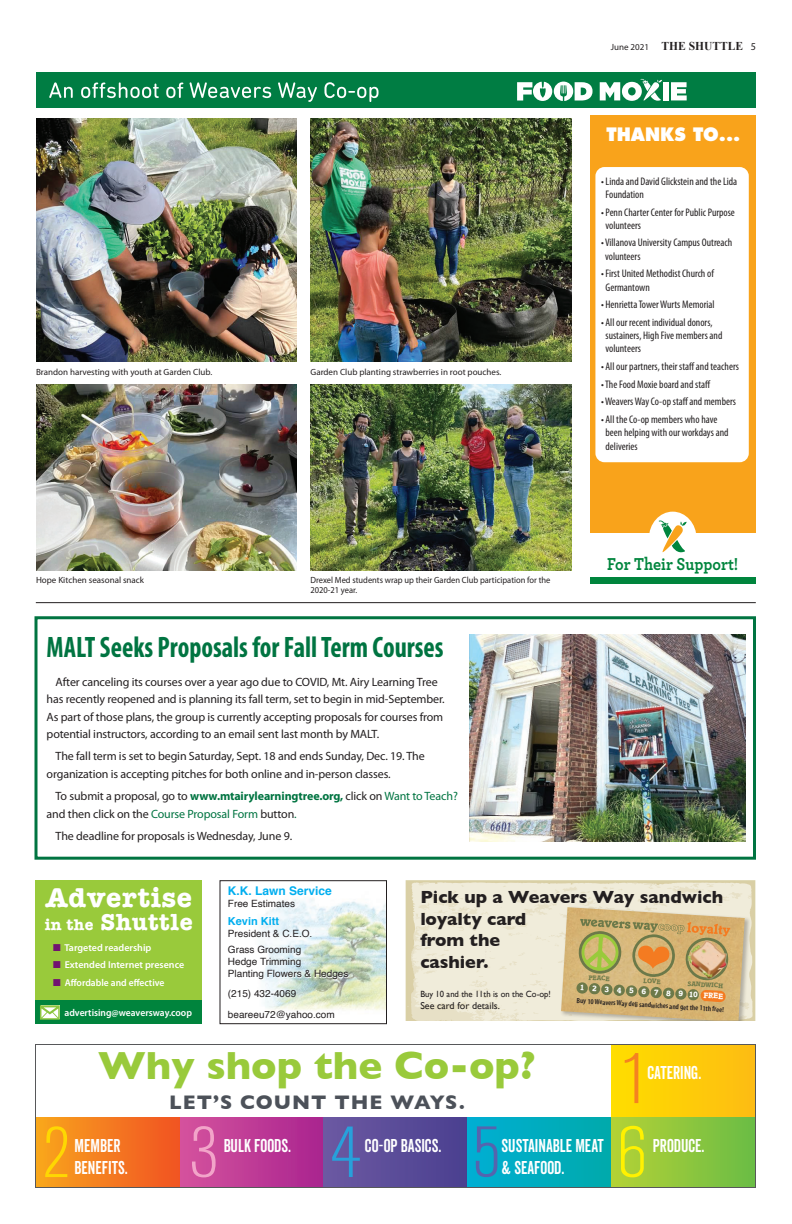
<style>
.page{position:relative;width:792px;height:1224px;background:#fff}
.page>*{position:absolute;margin:0;border:0;box-sizing:border-box;transform-origin:0 0}
.t1{font:800 40px "Gill Sans";color:#99ca3b}
.Head_27pt{font:700 condensed 29.7px "Myriad Pro";color:#007441;scale:.91 1}
.t2{font:700 28px "American Typewriter";letter-spacing:.025em;color:#fff}
.t3{font:700 24px "American Typewriter";letter-spacing:.025em;color:#fff}
.t4{font:700 20px "Gill Sans";letter-spacing:.05em;color:#4c5159}
.t5{font:700 18.1px "Archer";color:#00853d;scale:.89 1}
.t6{font:18px/21.6px "Veneer Clean";color:#fff;scale:.9 1}
.Body{font:800 18px "Futura";color:#fff;scale:.96 1}
.t7{font:800 17.9px/21.5px "Gill Sans";color:#231f20}
.Body_myriad_pro{font:12px/17.5px "Myriad Pro";letter-spacing:-.01em;color:#231f20}
.t8{font:700 12px "Times New Roman";color:#231f20;scale:.96 1}
.t9{font:700 12px "Helvetica";color:#00aeef}
.myriad_pro{font:condensed 11px/13.2px "Myriad Pro";color:#231f20}
.t10{font:700 11px "Helvetica";color:#00aeef}
.t11{font:10px/16.5px "Helvetica";color:#231f20}
.t12{font:600 10px "Myriad Pro";color:#fff;scale:.96 1}
.t13{font:600 10px "Myriad Pro";color:#fff}
.t14{font:10px "Gill Sans";color:#231f20}
.Photo_Caption{font:9px "Myriad Pro";color:#231f20}
.Photo_Caption-2{font:9px/10.5px "Myriad Pro";color:#231f20;scale:.94 1}
.t15{font:9px "Gill Sans";color:#231f20;scale:.96 1}
.t16{font:700 8.1px "Italia LT";color:#fff}
.t17{font:600 condensed 7.5px "Myriad Pro";color:#231f20}
.t18{font:700 6.8px "Italia";color:#6c7949}
.s1{font-family:"Myriad Pro";font-weight:400;font-size:9px}
.s2{font-family:"Myriad Pro";font-weight:400;font-size:10.5px}
.s3{font-weight:700;color:#007441}
.s4{color:#007441}
.s5{font-size:16px}
.s6{color:#711271}
</style>
<div class="page">
<div style="left:36px;top:72px;width:720px;height:36px;background:#007d43"></div>
<svg style="left:49px;top:82px;width:330px;height:20px"></svg>
<svg style="left:671px;top:82px;width:16px;height:18px"></svg>
<div style="left:663px;top:82px;width:6px;height:18px;background:#fff"></div>
<svg style="left:517px;top:82px;width:76px;height:19px"></svg>
<svg style="left:600px;top:79px;width:62px;height:22px"></svg>
<hr style="left:36px;top:602px;width:720px;height:1px;background:#231f20">
<div style="left:590px;top:115px;width:166px;height:418px;background:#f9a31b"></div>
<div style="left:649px;top:512px;width:48px;height:53px;background:#fff;border-radius:50%"></div>
<svg style="left:658px;top:521px;width:29px;height:32px"></svg>
<div style="left:590px;top:577px;width:166px;height:6px;background:#00853d"></div>
<div style="left:595px;top:167px;width:154px;height:295px;background:#fff;border-radius:9px"></div>
<img style="left:36px;top:118px;width:261px;height:243px">
<img style="left:310px;top:385px;width:262px;height:185px">
<img style="left:36px;top:385px;width:261px;height:185px">
<img style="left:310px;top:118px;width:262px;height:243px">
<div style="left:611px;top:1044px;width:145px;height:73px;background:linear-gradient(to right,#ffde00,#fdbc13)"></div>
<svg style="left:625px;top:1053px;width:13px;height:50px"></svg>
<div style="left:180px;top:1117px;width:144px;height:71px;background:linear-gradient(to right,#d5539e,#a9248f)"></div>
<div style="left:324px;top:1117px;width:144px;height:71px;background:linear-gradient(to right,#6c59a2,#4a3f90)"></div>
<svg style="left:192px;top:1126px;width:24px;height:51px"></svg>
<svg style="left:332px;top:1127px;width:28px;height:50px"></svg>
<div style="left:468px;top:1117px;width:144px;height:71px;background:linear-gradient(to right,#00aed3,#00aaab)"></div>
<div style="left:612px;top:1117px;width:144px;height:71px;background:linear-gradient(to right,#b4d235,#6abc45)"></div>
<svg style="left:476px;top:1126px;width:21px;height:51px"></svg>
<svg style="left:621px;top:1126px;width:23px;height:51px"></svg>
<div style="left:36px;top:1117px;width:144px;height:71px;background:linear-gradient(to right,#f9a61c,#f15323)"></div>
<svg style="left:45px;top:1126px;width:22px;height:51px"></svg>
<div style="left:35px;top:1044px;width:721px;height:144px;border:1px solid #57585a"></div>
<svg style="left:406px;top:880px;width:349px;height:141px"></svg>
<div style="left:560px;top:906px;width:191px;height:115px;background:#231f20;opacity:.3"></div>
<img style="left:561px;top:907px;width:184px;height:114px">
<img style="left:686px;top:939px;width:48px;height:43px">
<div style="left:576px;top:982px;width:12px;height:12px;background:#6c7949;border-radius:50%"></div>
<div style="left:589px;top:983px;width:11px;height:12px;background:#6c7949;border-radius:50%"></div>
<div style="left:601px;top:984px;width:12px;height:11px;background:#6c7949;border-radius:50%"></div>
<div style="left:613px;top:984px;width:12px;height:12px;background:#6c7949;border-radius:50%"></div>
<div style="left:626px;top:985px;width:11px;height:12px;background:#6c7949;border-radius:50%"></div>
<div style="left:638px;top:986px;width:12px;height:12px;background:#6c7949;border-radius:50%"></div>
<div style="left:650px;top:987px;width:12px;height:11px;background:#6c7949;border-radius:50%"></div>
<div style="left:663px;top:987px;width:11px;height:12px;background:#6c7949;border-radius:50%"></div>
<div style="left:675px;top:988px;width:12px;height:12px;background:#6c7949;border-radius:50%"></div>
<div style="left:687px;top:989px;width:12px;height:12px;background:#6c7949;border-radius:50%"></div>
<svg style="left:700px;top:990px;width:26px;height:12px"></svg>
<svg style="left:578px;top:919px;width:152px;height:62px"></svg>
<div style="left:34px;top:616px;width:722px;height:244px;border:3px solid #007441"></div>
<img style="left:469px;top:634px;width:277px;height:208px">
<img style="left:260px;top:898px;width:125px;height:113px">
<div style="left:220px;top:880px;width:167px;height:144px;border:1px solid #231f20"></div>
<div style="left:35px;top:880px;width:167px;height:123px;background:#99ca3b"></div>
<div style="left:35px;top:1001px;width:167px;height:23px;background:#00843d"></div>
<svg style="left:40px;top:1005px;width:20px;height:15px"></svg>
<p class="t8" style="left:611px;top:38px;width:153px"><span class="s1">June 2021</span> THE SHUTTLE <span class="s2">5</span></p>
<p class="Photo_Caption" style="left:36px;top:366px;width:178px">Brandon harvesting with youth at Garden Club.</p>
<p class="Photo_Caption" style="left:36px;top:574px;width:110px">Hope Kitchen seasonal snack</p>
<p class="Photo_Caption" style="left:310px;top:366px;width:192px">Garden Club planting strawberries in root pouches.</p>
<p class="Photo_Caption-2" style="left:310px;top:575px;width:257px">Drexel Med students wrap up their Garden Club participation for the<br>2020-21 year.</p>
<p class="Head_27pt" style="left:47px;top:629px;width:438px">MALT Seeks Proposals for Fall Term Courses</p>
<p class="Body_myriad_pro" style="left:47px;top:673px;width:400px;text-indent:9px">After canceling its courses over a year ago due to COVID, Mt. Airy Learning Tree has recently reopened and is planning its fall term, set to begin in mid-September.<br>As part of those plans, the group is currently accepting proposals for courses from potential instructors, according to an email sent last month by MALT.</p>
<p class="Body_myriad_pro" style="left:47px;top:747px;width:380px;text-indent:9px">The fall term is set to begin Saturday, Sept. 18 and ends Sunday, Dec. 19. The organization is accepting pitches for both online and in-person classes.</p>
<p class="Body_myriad_pro" style="left:47px;top:787px;width:413px;text-indent:9px">To submit a proposal, go to <span class="s3">www.mtairylearningtree.org,</span> click on <span class="s4">Want to Teach? </span>and then click on the <span class="s4">Course Proposal Form</span> button<span class="s4">.</span></p>
<p class="Body_myriad_pro" style="left:56px;top:827px;width:238px">The deadline for proposals is Wednesday, June 9.</p>
<p class="Body" style="left:606px;top:123px;width:141px">THANKS TO...</p>
<p class="myriad_pro" style="left:606px;top:174px;width:133px;text-indent:-5px">• Linda and David Glickstein and the Lida<br>Foundation</p>
<p class="myriad_pro" style="left:606px;top:205px;width:131px;text-indent:-5px">• Penn Charter Center for Public Purpose volunteers</p>
<p class="myriad_pro" style="left:605px;top:236px;width:129px;text-indent:-4px">• Villanova University Campus Outreach volunteers</p>
<p class="myriad_pro" style="left:606px;top:267px;width:110px;text-indent:-5px">• First United Methodist Church of<br>Germantown</p>
<p class="myriad_pro" style="left:601px;top:298px;width:115px">• Henrietta Tower Wurts Memorial</p>
<p class="myriad_pro" style="left:606px;top:316px;width:118px;text-indent:-5px">• All our recent individual donors, sustainers, High Five members and volunteers</p>
<p class="myriad_pro" style="left:601px;top:360px;width:139px">• All our partners, their staff and teachers</p>
<p class="myriad_pro" style="left:601px;top:377px;width:111px">• The Food Moxie board and staff</p>
<p class="myriad_pro" style="left:601px;top:395px;width:137px">• Weavers Way Co-op staff and members</p>
<p class="myriad_pro" style="left:606px;top:413px;width:124px;text-indent:-5px">• All the Co-op members who have been helping with our workdays and deliveries</p>
<p class="t5" style="left:607px;top:550px;width:149px">For Their Support!</p>
<p class="t2" style="left:46px;top:873px;width:148px">Advertise</p>
<p class="t3" style="left:45px;top:901px;width:150px"><span class="s5">in the</span> Shuttle</p>
<p class="t13" style="left:53px;top:941px;width:100px"><span class="s6">■</span> Targeted readership</p>
<p class="t13" style="left:53px;top:958px;width:133px"><span class="s6">■</span> Extended Internet presence</p>
<p class="t12" style="left:53px;top:976px;width:118px"><span class="s6">■</span> Affordable and effective</p>
<p class="t12" style="left:65px;top:1007px;width:134px">advertising@weaversway.coop</p>
<p class="t9" style="left:228px;top:881px;width:106px">K.K. Lawn Service</p>
<p class="t11" style="left:228px;top:896px;width:69px">Free Estimates</p>
<p class="t10" style="left:228px;top:912px;width:53px">Kevin Kitt</p>
<p class="t11" style="left:228px;top:925px;width:86px">President &amp; C.E.O.<br>Grass Grooming</p>
<p class="t11" style="left:228px;top:956px;width:122px;line-height:12px">Hedge Trimming<br>Planting Flowers &amp; Hedges</p>
<p class="t11" style="left:228px;top:983px;width:108px;line-height:21px">(215) 432-4069 beareeu72@yahoo.com</p>
<p class="t7" style="left:420px;top:886px;width:304px">Pick up a Weavers Way sandwich loyalty card<br>from the<br>cashier.</p>
<p class="t15" style="left:420px;top:989px;width:137px">Buy 10 and the 11th is on the Co-op!</p>
<p class="t14" style="left:420px;top:1000px;width:81px">See card for details.</p>
<p class="t18" style="left:589px;top:973px;width:23px;rotate:4deg">PEACE</p>
<p class="t18" style="left:644px;top:976px;width:19px;rotate:4deg">LOVE</p>
<p class="t18" style="left:688px;top:979px;width:37px;rotate:4deg">SANDWICH</p>
<p class="t16" style="left:580px;top:982px;width:145px;rotate:4deg">12345678910FREE</p>
<p class="t17" style="left:577px;top:995px;width:149px;rotate:4deg">Buy 10 Weavers Way deli sandwiches and get the 11th free!</p>
<p class="t1" style="left:98px;top:1042px;width:439px">Why shop the Co-op?</p>
<p class="t4" style="left:169px;top:1086px;width:297px">LET’S COUNT THE WAYS.</p>
<p class="t6" style="left:502px;top:1135px;width:115px">SUSTAINABLE MEAT &amp; SEAFOOD.</p>
<p class="t6" style="left:648px;top:1062px;width:61px">CATERING.</p>
<p class="t6" style="left:75px;top:1135px;width:52px">MEMBER</p>
<p class="t6" style="left:224px;top:1135px;width:76px">BULK FOODS.</p>
<p class="t6" style="left:365px;top:1135px;width:87px">CO-OP BASICS.</p>
<p class="t6" style="left:653px;top:1135px;width:59px">PRODUCE.</p>
<p class="t6" style="left:75px;top:1156px;width:61px">BENEFITS.</p>
</div>
